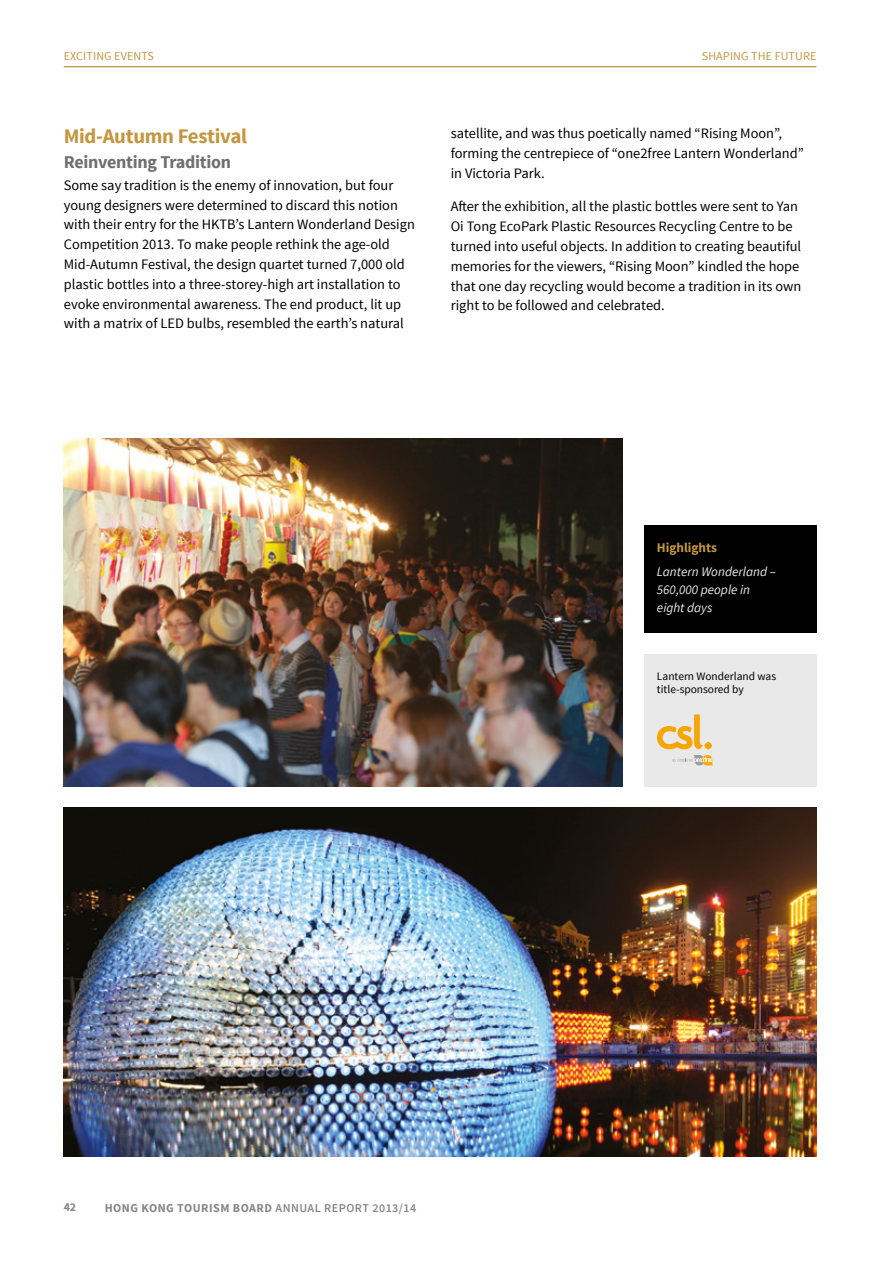
<style>
.page{position:relative;width:893px;height:1263px;background:#fff}
.page>*{position:absolute;margin:0;border:0;box-sizing:border-box;transform-origin:0 0}
.t1{font:700 20.7px "Source Sans Pro";letter-spacing:-.015em;color:#c49640}
.t2{font:700 18px "Source Sans Pro";letter-spacing:-.015em;color:#6f6f6e}
.t3{font:14.4px/19.8px "Source Sans Pro";color:#000}
.t4{font:italic 13.2px/17.7px "Source Sans Pro";color:#e9e9e9}
.t5{font:700 13.2px "Source Sans Pro";color:#c49640}
.t6{font:700 12px "Source Sans Pro";letter-spacing:.04em;color:#878786}
.t7{font:12px "Source Sans Pro";letter-spacing:.01em;color:#c49640}
.t8{font:11.4px/13.5px "Source Sans Pro";color:#000}
.s1{font-weight:600}
</style>
<div class="page">
<div style="left:644px;top:654px;width:172px;height:133px;background:#e9e9e9"></div>
<img style="left:64px;top:438px;width:559px;height:349px">
<img style="left:64px;top:808px;width:752px;height:349px">
<svg style="left:657px;top:714px;width:55px;height:35px"></svg>
<svg style="left:672px;top:755px;width:41px;height:10px"></svg>
<div style="left:644px;top:525px;width:172px;height:108px;background:#000"></div>
<hr style="left:64px;top:66px;width:752px;height:1px;background:#c49640">
<p class="t7" style="left:64px;top:49px;width:85px">Exciting Events</p>
<p class="t7" style="left:702px;top:49px;width:116px">Shaping th e Future</p>
<h1 class="t1" style="left:64px;top:123px;width:185px">Mid-Autumn Festival</h1>
<p class="t2" style="left:64px;top:150px;width:169px">Reinventing Tradition</p>
<p class="t3" style="left:64px;top:175px;width:353px">Some say tradition is the enemy of innovation, but four young designers were determined to discard this notion with their entry for the HKTB’s Lantern Wonderland Design Competition 2013. To make people rethink the age-old Mid-Autumn Festival, the design quartet turned 7,000 old plastic bottles into a three-storey-high art installation to evoke environmental awareness. The end product, lit up with a matrix of LED bulbs, resembled the earth’s natural</p>
<p class="t3" style="left:451px;top:124px;width:355px">satellite, and was thus poetically named “Rising Moon”, forming the centrepiece of “one2free Lantern Wonderland” in Victoria Park.</p>
<p class="t3" style="left:451px;top:197px;width:352px">After the exhibition, all the plastic bottles were sent to Yan Oi Tong EcoPark Plastic Resources Recycling Centre to be turned into useful objects. I n addition to creating beautiful memories for the viewers, “Rising Moon” kindled the hope that one day recycling would become a tradition in its own right to be followed and celebrated.</p>
<p class="t5" style="left:657px;top:539px;width:62px">Highlights</p>
<p class="t4" style="left:657px;top:563px;width:120px">Lantern Wonderland –<br>560,000 people in eight days</p>
<p class="t8" style="left:657px;top:669px;width:121px">Lantern Wonderland was title-sponsored by</p>
<p class="t6" style="left:64px;top:1200px;width:14px">42</p>
<p class="t6" style="left:105px;top:1200px;width:313px">HONG KONG TOURISM BOARD <span class="s1">ANNUAL REPORT 2013/14</span></p>
</div>
